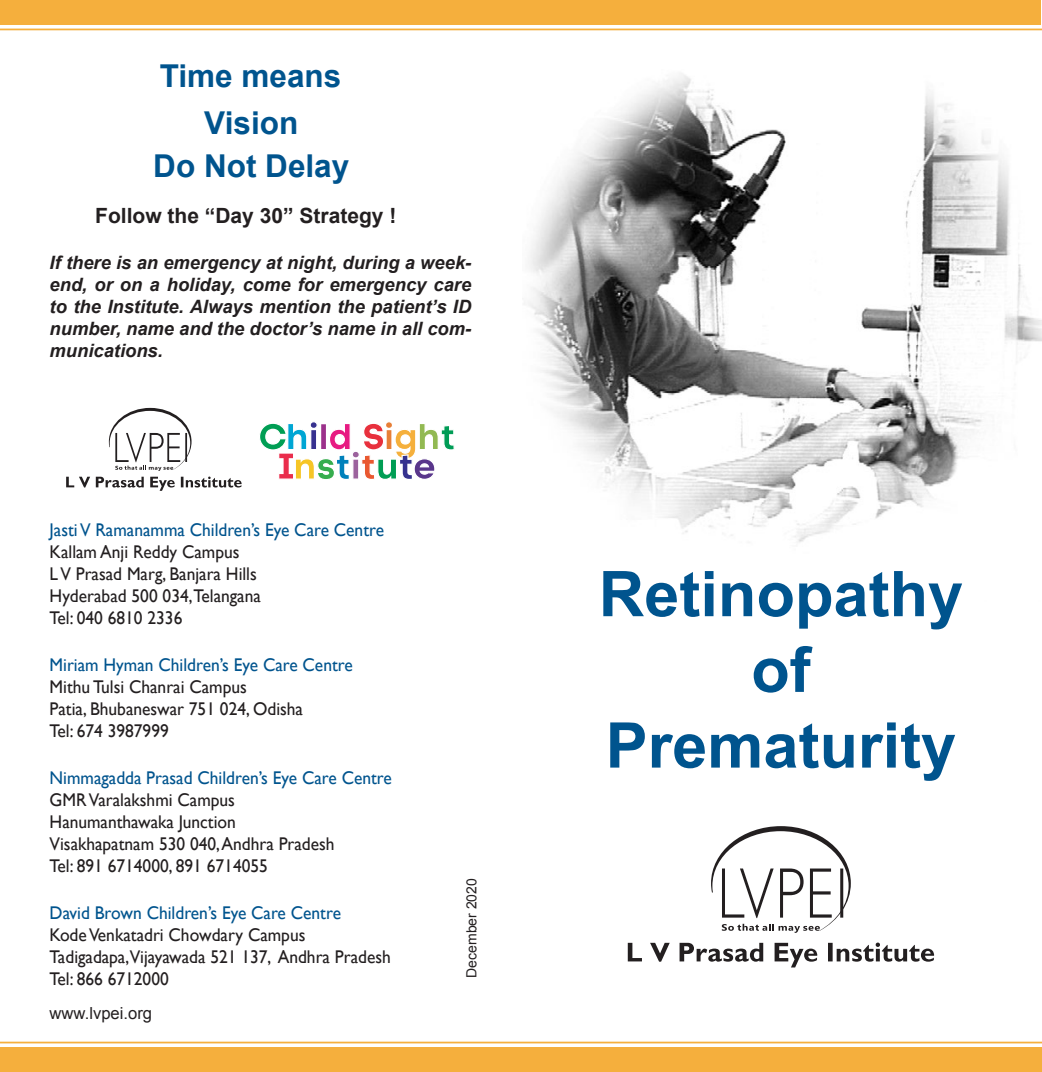
<style>
.page{position:relative;width:1042px;height:1072px;background:#fff}
.page>*{position:absolute;margin:0;border:0;box-sizing:border-box;transform-origin:0 0}
.t1{font:700 63px "Arial";color:#00548e}
.Body_text{font:700 31.5px "Arial";color:#00548e}
.t2{font:700 21px "Arial";color:#231f20}
.Running_Text{font:18.38px "Gill Sans";color:#231f20;scale:.95 1}
.t3{font:italic 700 18.38px/22.1px "Arial";color:#231f20;text-align:justify}
.Running_Text-2{font:18.38px "Gill Sans";color:#00548e;scale:.95 1}
.Body_text-2{font:16.62px "Arial";color:#231f20}
.t4{font:14px "Arial";color:#231f20}
</style>
<div class="page">
<div style="left:0;top:1048px;width:1041px;height:24px;background:#f5af3d"></div>
<hr style="left:0;top:1041px;width:1042px;height:2px;background:#f5af3d">
<div style="left:1px;top:0;width:1040px;height:24px;background:#f5af3d"></div>
<hr style="left:0;top:29px;width:1042px;height:1px;background:#f5af3d">
<img style="left:524px;top:73px;width:518px;height:470px">
<svg style="left:628px;top:942px;width:306px;height:25px"></svg>
<svg style="left:711px;top:826px;width:140px;height:107px"></svg>
<svg style="left:260px;top:422px;width:194px;height:57px"></svg>
<svg style="left:66px;top:408px;width:176px;height:83px"></svg>
<p class="Body_text" style="left:160px;top:55px;width:183px">Time means</p>
<p class="Body_text" style="left:204px;top:102px;width:95px">Vision</p>
<p class="Body_text" style="left:153px;top:145px;width:198px">Do Not Delay</p>
<p class="t2" style="left:95px;top:201px;width:303px">Follow the “Day 30” Strategy !</p>
<p class="t3" style="left:50px;top:252px;width:423px">If there is an emergency at night, during a week&shy;end, or on a holiday, come for emergency care to the Institute. Always mention the patient’s ID number, name and the doctor’s name in all com&shy;munications.</p>
<p class="Running_Text-2" style="left:50px;top:519px;width:354px">Jasti V Ramanamma Children’s Eye Care Centre</p>
<p class="Running_Text" style="left:50px;top:541px;width:201px">Kallam Anji Reddy Campus</p>
<p class="Running_Text" style="left:50px;top:563px;width:220px">L V Prasad Marg, Banjara Hills</p>
<p class="Running_Text" style="left:50px;top:585px;width:224px">Hyderabad 500 034,Telangana</p>
<p class="Running_Text" style="left:50px;top:607px;width:141px">Tel: 040 6810 2336</p>
<p class="Running_Text-2" style="left:50px;top:654px;width:321px">Miriam Hyman Children’s Eye Care Centre</p>
<p class="Running_Text" style="left:50px;top:676px;width:209px">Mithu Tulsi Chanrai Campus</p>
<p class="Running_Text" style="left:50px;top:698px;width:268px">Patia, Bhubaneswar 751 024, Odisha</p>
<p class="Running_Text" style="left:50px;top:720px;width:127px">Tel: 674 3987999</p>
<p class="Running_Text-2" style="left:50px;top:767px;width:362px">Nimmagadda Prasad Children’s Eye Care Centre</p>
<p class="Running_Text" style="left:50px;top:789px;width:197px">GMR Varalakshmi Campus</p>
<p class="Running_Text" style="left:50px;top:811px;width:198px">Hanumanthawaka Junction</p>
<p class="Running_Text" style="left:50px;top:833px;width:302px">Visakhapatnam 530 040, Andhra Pradesh</p>
<p class="Running_Text" style="left:50px;top:855px;width:231px">Tel: 891 6714000, 891 6714055</p>
<p class="Running_Text-2" style="left:50px;top:902px;width:308px">David Brown Children’s Eye Care Centre</p>
<p class="Running_Text" style="left:50px;top:924px;width:271px">Kode Venkatadri Chowdary Campus</p>
<p class="Running_Text" style="left:50px;top:946px;width:361px">Tadigadapa,Vijayawada 521 137, Andhra Pradesh</p>
<p class="Running_Text" style="left:50px;top:968px;width:127px">Tel: 866 6712000</p>
<p class="Body_text-2" style="left:50px;top:1002px;width:104px">www.lvpei.org</p>
<p class="t4" style="left:462px;top:977px;width:101px;rotate:-90deg">December 2020</p>
<p class="t1" style="left:599px;top:552px;width:366px">Retinopathy</p>
<p class="t1" style="left:751px;top:628px;width:61px">of</p>
<p class="t1" style="left:606px;top:703px;width:352px">Prematurity</p>
</div>
